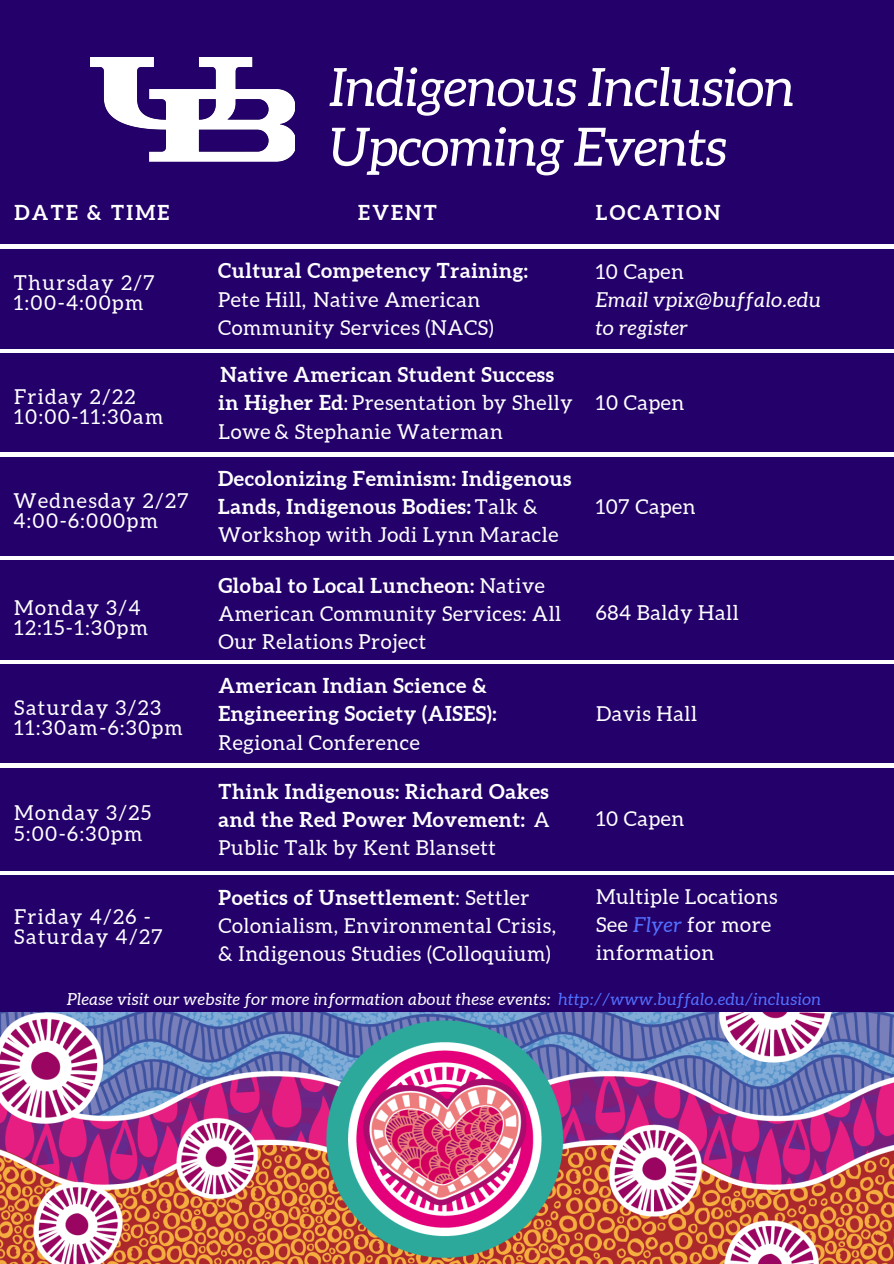
<style>
.page{position:relative;width:894px;height:1264px;background:#fff}
.page>*{position:absolute;margin:0;border:0;box-sizing:border-box;transform-origin:0 0}
.t1{font:italic 52.95px/59.7px "Aleo";color:#fff}
.t2{font:20.55px/28.2px "Aleo";letter-spacing:.03em;color:#fff}
.t3{font:700 20.55px/28.2px "Aleo";letter-spacing:.03em;color:#fff}
.t4{font:20.55px/20.2px "Aleo";letter-spacing:.07em;color:#fff}
.t5{font:italic 20.55px/28.2px "Aleo";letter-spacing:.03em;color:#fff}
.t6{font:700 20.55px "Aleo";letter-spacing:.11em;color:#fff}
.t7{font:italic 16.5px "Aleo";letter-spacing:.03em;color:#fff}
.s1{font-weight:700}
.s2{font-weight:400}
.s3{font-style:italic;color:#5271ff}
.s4{color:#5271ff}
</style>
<div class="page">
<div style="left:0;top:0;width:893px;height:1263px;background:#23006a"></div>
<hr style="left:0;top:245px;width:893px;height:3px;background:#fff">
<hr style="left:0;top:349px;width:893px;height:3px;background:#fff">
<hr style="left:0;top:453px;width:893px;height:3px;background:#fff">
<hr style="left:0;top:556px;width:893px;height:4px;background:#fff">
<hr style="left:0;top:660px;width:893px;height:3px;background:#fff">
<hr style="left:0;top:763px;width:893px;height:4px;background:#fff">
<hr style="left:0;top:871px;width:893px;height:3px;background:#fff">
<img style="left:90px;top:57px;width:204px;height:105px">
<img style="left:0;top:1012px;width:893px;height:251px">
<h1 class="t1" style="left:330px;top:57px;width:466px">Indigenous Inclusion<br>Upcoming Events</h1>
<p class="t6" style="left:14px;top:201px;width:156px">DATE &amp; TIME</p>
<p class="t3" style="left:358px;top:198px;width:80px">EVENT</p>
<p class="t4" style="left:14px;top:272px;width:142px">Thursday 2/7<br>1:00-4:00pm</p>
<p class="t4" style="left:14px;top:386px;width:151px">Friday 2/22<br>10:00-11:30am</p>
<p class="t4" style="left:14px;top:490px;width:176px">Wednesday 2/27<br>4:00-6:000pm</p>
<p class="t4" style="left:14px;top:597px;width:135px">Monday 3/4<br>12:15-1:30pm</p>
<p class="t4" style="left:14px;top:697px;width:170px">Saturday 3/23<br>11:30am-6:30pm</p>
<p class="t4" style="left:14px;top:803px;width:139px">Monday 3/25<br>5:00-6:30pm</p>
<p class="t3" style="left:218px;top:257px;width:311px">Cultural Competency Training:</p>
<p class="t2" style="left:218px;top:285px;width:277px">Pete Hill, Native American<br>Community Services (NACS)</p>
<p class="t2" style="left:218px;top:361px;width:356px"><span class="s1">Native American Student Success in Higher Ed</span>: Presentation by Shelly<br>Lowe &amp; Stephanie Waterman</p>
<p class="t3" style="left:218px;top:464px;width:354px">Decolonizing Feminism: Indigenous<br>Lands, Indigenous Bodies: <span class="s2">Talk &amp;<br>Workshop with Jodi Lynn Maracle</span></p>
<p class="t2" style="left:218px;top:571px;width:344px"><span class="s1">Global to Local Luncheon:</span> Native<br>American Community Services: All<br>Our Relations Project</p>
<p class="t3" style="left:218px;top:671px;width:279px">American Indian Science &amp;<br>Engineering Society (AISES):</p>
<p class="t2" style="left:218px;top:728px;width:203px">Regional Conference</p>
<p class="t3" style="left:218px;top:776px;width:333px;text-align:justify">Think Indigenous: Richard Oakes and the Red Power Movement: <span class="s2">A Public Talk by Kent Blansett</span></p>
<p class="t6" style="left:595px;top:201px;width:126px">LOCATION</p>
<p class="t2" style="left:595px;top:257px;width:90px">10 Capen</p>
<p class="t5" style="left:595px;top:285px;width:226px">Email vpix@buffalo.edu to register</p>
<p class="t2" style="left:595px;top:388px;width:90px">10 Capen</p>
<p class="t2" style="left:595px;top:492px;width:102px">107 Capen</p>
<p class="t2" style="left:595px;top:599px;width:144px">684 Baldy Hall</p>
<p class="t2" style="left:596px;top:699px;width:102px">Davis Hall</p>
<p class="t2" style="left:596px;top:804px;width:90px">10 Capen</p>
<p class="t4" style="left:14px;top:906px;width:150px">Friday 4/26 -<br>Saturday 4/27</p>
<p class="t2" style="left:218px;top:883px;width:339px"><span class="s1">Poetics of Unsettlement</span>: Settler<br>Colonialism, Environmental Crisis, &amp; Indigenous Studies (Colloquium)</p>
<p class="t2" style="left:596px;top:882px;width:183px">Multiple Locations<br>See <span class="s3">Flyer</span> for more information</p>
<p class="t7" style="left:67px;top:990px;width:755px">Please visit our website for more information about these events: <span class="s4">http://www.buffalo.edu/inclusion</span></p>
</div>
